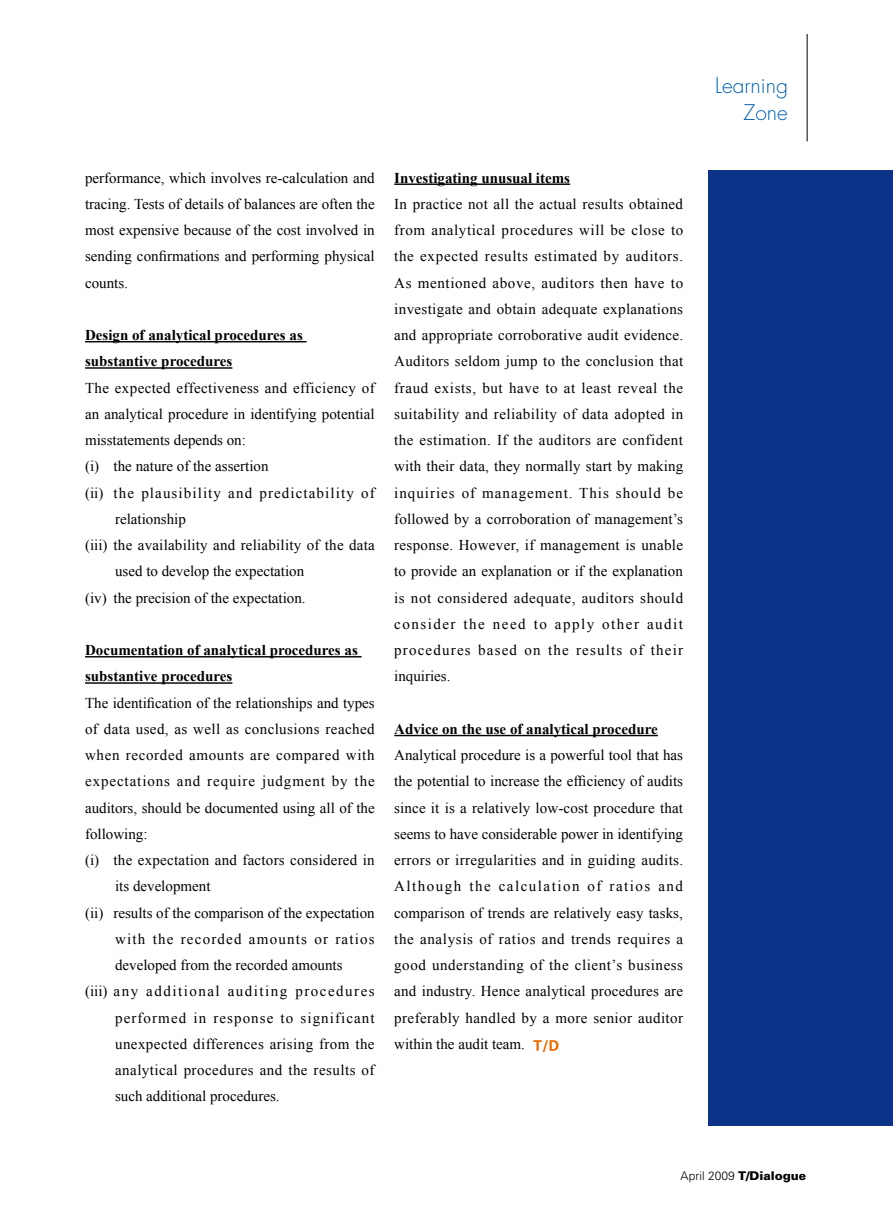
<style>
.page{position:relative;width:893px;height:1212px;background:#fff}
.page>*{position:absolute;margin:0;border:0;box-sizing:border-box;transform-origin:0 0}
.t1{font:300 21px/27px "Futura";color:#0062b1;text-align:right}
.t2{font:15px/26.2px "Times New Roman";letter-spacing:.015em;color:#000;text-align:justify}
.t3{font:700 15px/26.2px "Times New Roman";color:#000}
.t4{font:15px "Times New Roman";letter-spacing:.075em;color:#000}
.t5{font:15px "Times New Roman";letter-spacing:.1em;color:#000}
.t6{font:15px "Times New Roman";letter-spacing:.06em;color:#000}
.t7{font:15px "Times New Roman";letter-spacing:.045em;color:#000}
.t8{font:15px "Times New Roman";letter-spacing:.07em;color:#000}
.t9{font:15px "Times New Roman";letter-spacing:.08em;color:#000}
.t10{font:900 12px "Univers";color:#000}
.s1{font-weight:300}
</style>
<div class="page">
<hr style="left:85px;top:341px;width:222px;height:1px;background:#000">
<hr style="left:85px;top:367px;width:147px;height:2px;background:#000">
<hr style="left:85px;top:656px;width:277px;height:1px;background:#000">
<hr style="left:85px;top:682px;width:147px;height:2px;background:#000">
<hr style="left:394px;top:183px;width:176px;height:2px;background:#000">
<hr style="left:394px;top:735px;width:264px;height:1px;background:#000">
<div style="left:709px;top:170px;width:184px;height:955px;background:#0c3388"></div>
<svg style="left:533px;top:1040px;width:25px;height:12px"></svg>
<hr style="left:807px;top:34px;width:1px;height:107px;background:#000">
<p class="t2" style="left:85px;top:164px;width:291px">performance, which involves re-calculation and tracing. Tests of details of balances are often the most expensive because of the cost involved in sending confirmations and performing physical counts.</p>
<p class="t3" style="left:85px;top:322px;width:219px">Design of analytical procedures as substantive procedures</p>
<p class="t2" style="left:85px;top:374px;width:291px">The expected effectiveness and efficiency of</p>
<p class="t2" style="left:85px;top:400px;width:291px">an analytical procedure in identifying potential</p>
<p class="t2" style="left:85px;top:427px;width:162px">misstatements depends on:</p>
<p class="t2" style="left:85px;top:453px;width:185px">(i) the nature of the assertion</p>
<p class="t4" style="left:85px;top:482px;width:291px">(ii) the plausibility and predictability of</p>
<p class="t2" style="left:115px;top:505px;width:72px">relationship</p>
<p class="t2" style="left:85px;top:532px;width:291px">(iii) the availability and reliability of the data</p>
<p class="t2" style="left:115px;top:558px;width:191px">used to develop the expectation</p>
<p class="t2" style="left:85px;top:584px;width:222px">(iv) the precision of the expectation.</p>
<p class="t3" style="left:85px;top:637px;width:274px">Documentation of analytical procedures as substantive procedures</p>
<p class="t2" style="left:85px;top:689px;width:291px">The identification of the relationships and types</p>
<p class="t2" style="left:85px;top:715px;width:291px">of data used, as well as conclusions reached</p>
<p class="t7" style="left:85px;top:745px;width:291px">when recorded amounts are compared with</p>
<p class="t6" style="left:85px;top:771px;width:291px">expectations and require judgment by the</p>
<p class="t2" style="left:85px;top:794px;width:291px">auditors, should be documented using all of the</p>
<p class="t2" style="left:85px;top:820px;width:64px">following:</p>
<p class="t2" style="left:85px;top:847px;width:291px">(i) the expectation and factors considered in</p>
<p class="t2" style="left:115px;top:873px;width:97px">its development</p>
<p class="t2" style="left:85px;top:899px;width:291px">(ii) results of the comparison of the expectation</p>
<p class="t9" style="left:115px;top:929px;width:261px">with the recorded amounts or ratios</p>
<p class="t2" style="left:115px;top:952px;width:229px">developed from the recorded amounts</p>
<p class="t5" style="left:85px;top:981px;width:291px">(iii) any additional auditing procedures</p>
<p class="t8" style="left:115px;top:1007px;width:261px">performed in response to significant</p>
<p class="t2" style="left:115px;top:1030px;width:261px">unexpected differences arising from the</p>
<p class="t2" style="left:115px;top:1057px;width:261px">analytical procedures and the results of</p>
<p class="t2" style="left:115px;top:1083px;width:166px">such additional procedures.</p>
<p class="t3" style="left:394px;top:164px;width:177px">Investigating unusual items</p>
<p class="t2" style="left:394px;top:190px;width:291px">In practice not all the actual results obtained from analytical procedures will be close to the expected results estimated by auditors.<br>As mentioned above, auditors then have to investigate and obtain adequate explanations and appropriate corroborative audit evidence.<br>Auditors seldom jump to the conclusion that fraud exists, but have to at least reveal the suitability and reliability of data adopted in the estimation. If the auditors are confident with their data, they normally start by making inquiries of management. This should be followed by a corroboration of management’s response. However, if management is unable to provide an explanation or if the explanation is not considered adequate, auditors should consider the need to apply other audit procedures based on the results of their inquiries.</p>
<p class="t3" style="left:394px;top:715px;width:265px">Advice on the use of analytical procedure</p>
<p class="t2" style="left:394px;top:742px;width:291px">Analytical procedure is a powerful tool that has the potential to increase the efficiency of audits since it is a relatively low-cost procedure that seems to have considerable power in identifying errors or irregularities and in guiding audits.<br>Although the calculation of ratios and comparison of trends are relatively easy tasks, the analysis of ratios and trends requires a good understanding of the client’s business and industry. Hence analytical procedures are preferably handled by a more senior auditor within the audit team.</p>
<h1 class="t1" style="left:715px;top:72px;width:74px">Learning<br>Zone</h1>
<p class="t10" style="left:681px;top:1168px;width:127px"><span class="s1">April 2009</span> T/Dialogue</p>
</div>
